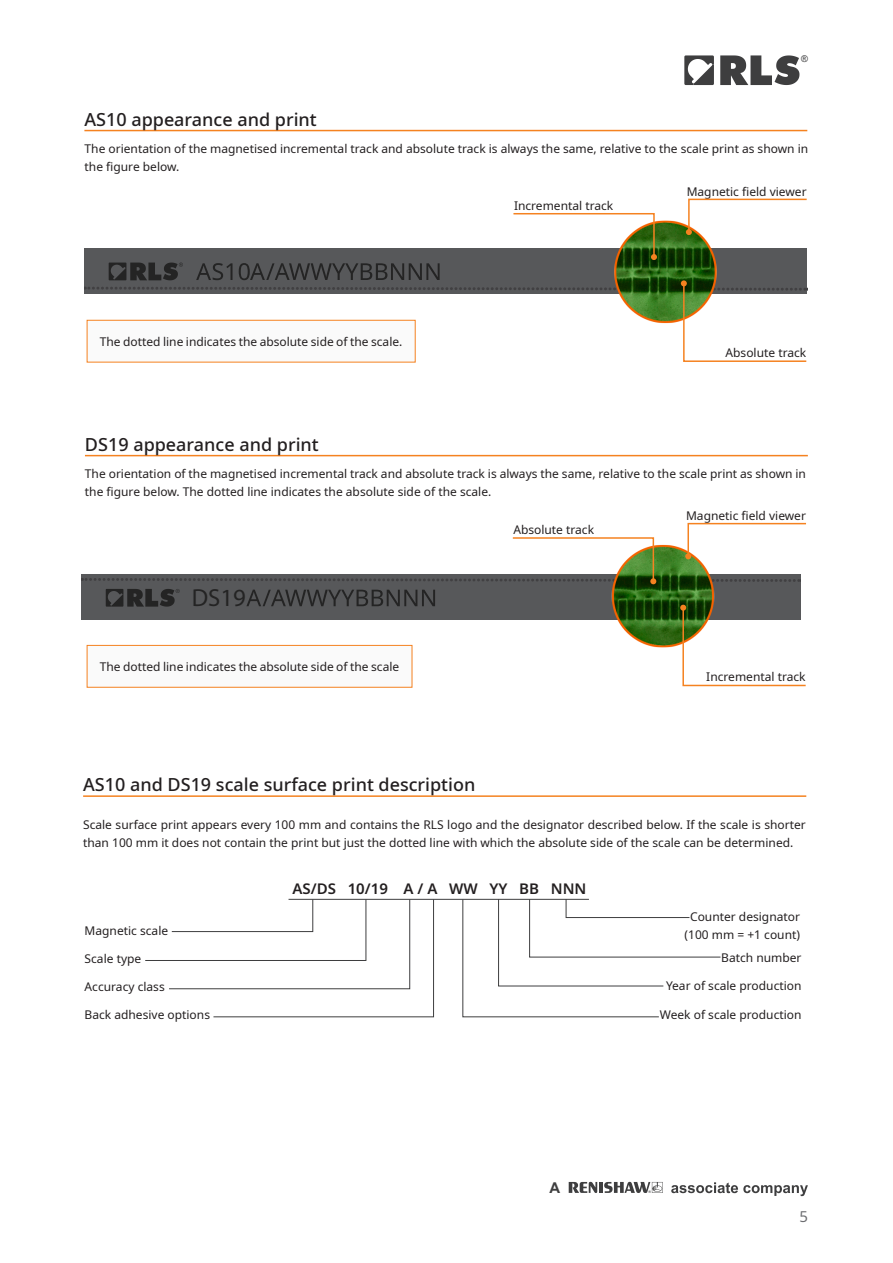
<style>
.page{position:relative;width:893px;height:1263px;background:#fff}
.page>*{position:absolute;margin:0;border:0;box-sizing:border-box;transform-origin:0 0}
.t1{font:24.75px "Myriad Pro";color:#242424}
.p_H3{font:500 18px "Noto Sans";color:#231f20}
.p_body-introduction-bold{font:600 15px "Noto Sans";color:#231f20}
.t2{font:15px "Noto Sans";color:#6c6d70}
.t3{font:700 14.85px "Arial";color:#3e3e3f}
.p_body{font:12px/18px "Noto Sans";color:#231f20}
.p_note{font:12px "Noto Sans";color:#231f20}
.t4{font:9.3px "Arial";color:#3e3e3f}
</style>
<div class="page">
<hr style="left:84px;top:130px;width:723px;height:1px;background:#f58220">
<svg style="left:84px;top:198px;width:724px;height:165px"></svg>
<div style="left:87px;top:645px;width:325px;height:43px;background:#f69e53"></div>
<hr style="left:85px;top:455px;width:723px;height:1px;background:#f58220">
<hr style="left:83px;top:795px;width:723px;height:2px;background:#f58220">
<hr style="left:289px;top:899px;width:300px;height:1px;background:#3e3e3f">
<svg style="left:462px;top:899px;width:259px;height:118px"></svg>
<svg style="left:145px;top:899px;width:289px;height:118px"></svg>
<svg style="left:82px;top:522px;width:724px;height:165px"></svg>
<div style="left:87px;top:320px;width:329px;height:42px;background:#fafafa;border:1px solid #f58220"></div>
<svg style="left:720px;top:55px;width:79px;height:30px"></svg>
<svg style="left:684px;top:55px;width:30px;height:30px"></svg>
<svg style="left:569px;top:1182px;width:28px;height:11px"></svg>
<hr style="left:599px;top:1182px;width:4px;height:11px;background:#3e3e3f">
<svg style="left:671px;top:1182px;width:137px;height:14px"></svg>
<svg style="left:604px;top:1182px;width:59px;height:11px"></svg>
<p class="p_H3" style="left:84px;top:106px;width:234px">AS10 appearance and print</p>
<p class="t4" style="left:801px;top:53px;width:8px">®</p>
<p class="p_body" style="left:85px;top:140px;width:725px">The orientation of the magnetised incremental track and absolute track is always the same, relative to the scale print as shown in the figure below.</p>
<p class="p_note" style="left:100px;top:333px;width:304px">The dotted line indicates the absolute side of the scale.</p>
<p class="p_body" style="left:514px;top:197px;width:101px">Incremental track</p>
<p class="p_body" style="left:687px;top:183px;width:121px">Magnetic field viewer</p>
<p class="p_body" style="left:725px;top:344px;width:82px">Absolute track</p>
<p class="p_H3" style="left:85px;top:431px;width:235px">DS19 appearance and print</p>
<p class="p_body" style="left:85px;top:465px;width:723px">The orientation of the magnetised incremental track and absolute track is always the same, relative to the scale print as shown in the figure below. The dotted line indicates the absolute side of the scale.</p>
<p class="t1" style="left:192px;top:582px;width:56px">DS19</p>
<p class="p_note" style="left:100px;top:658px;width:301px">The dotted line indicates the absolute side of the scale</p>
<p class="p_body" style="left:513px;top:521px;width:82px">Absolute track</p>
<p class="p_H3" style="left:83px;top:772px;width:394px">AS10 and DS19 scale surface print description</p>
<p class="p_body" style="left:686px;top:507px;width:121px">Magnetic field viewer</p>
<p class="p_body" style="left:706px;top:668px;width:101px">Incremental track</p>
<p class="p_body" style="left:83px;top:816px;width:724px">Scale surface print appears every 100 mm and contains the RLS logo and the designator described below. If the scale is shorter than 100 mm it does not contain the print but just the dotted line with which the absolute side of the scale can be determined.</p>
<p class="p_body-introduction-bold" style="left:292px;top:878px;width:296px">AS/DS 10/19 A / A WW YY BB NNN</p>
<p class="p_body" style="left:690px;top:908px;width:111px">Counter designator</p>
<p class="p_body" style="left:85px;top:922px;width:85px">Magnetic scale</p>
<p class="p_body" style="left:684px;top:926px;width:117px">(100 mm = +1 count)</p>
<p class="p_body" style="left:721px;top:948px;width:82px">Batch number</p>
<p class="p_body" style="left:85px;top:950px;width:58px">Scale type</p>
<p class="p_body" style="left:85px;top:978px;width:82px">Accuracy class</p>
<p class="p_body" style="left:85px;top:1006px;width:127px">Back adhesive options</p>
<p class="p_body" style="left:660px;top:1006px;width:143px">Week of scale production</p>
<p class="p_body" style="left:666px;top:977px;width:137px">Year of scale production</p>
<p class="t3" style="left:549px;top:1177px;width:12px">A</p>
<p class="t2" style="left:799px;top:1205px;width:10px">5</p>
</div>
